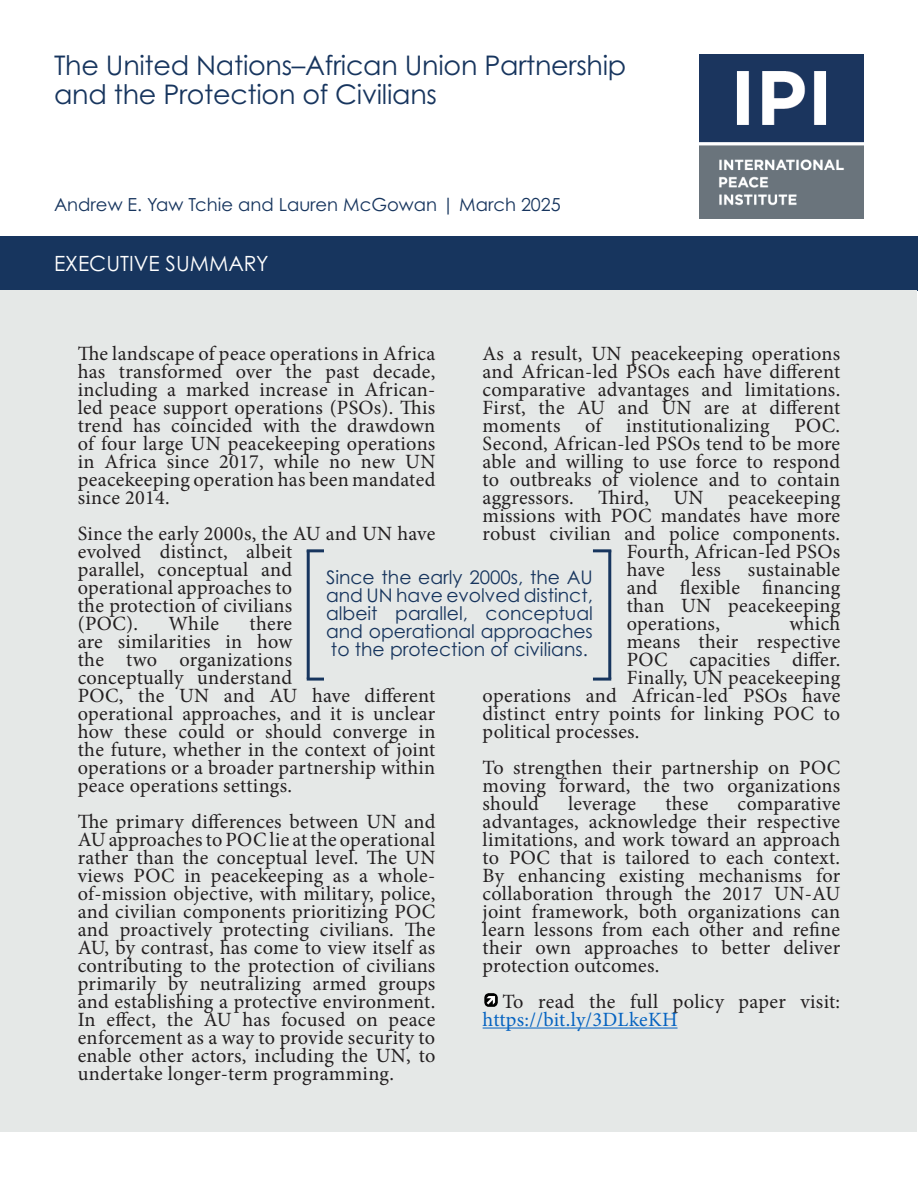
<style>
.page{position:relative;width:918px;height:1188px;background:#fff}
.page>*{position:absolute;margin:0;border:0;box-sizing:border-box;transform-origin:0 0}
.t1{font:27px/28.5px "Century Gothic Pro";letter-spacing:-.01em;color:#17355e}
.t2{font:21px "Century Gothic Pro";color:#fff}
.t3{font:20.25px/18px "Minion Pro";letter-spacing:.015em;color:#231f20;text-align:justify}
.t4{font:20.25px "Minion Pro";letter-spacing:.005em;color:#0563c1}
.t5{font:18.75px/18px "Century Gothic Pro";color:#17355e;text-align:justify}
.t6{font:18px "Century Gothic Pro";color:#17355e}
</style>
<div class="page">
<div style="left:0;top:236px;width:918px;height:55px;background:#17355e"></div>
<div style="left:1px;top:290px;width:916px;height:841px;background:#e5e8e7"></div>
<hr style="left:483px;top:1028px;width:195px;height:1px;background:#0563c1">
<img style="left:700px;top:54px;width:164px;height:164px">
<hr style="left:307px;top:550px;width:3px;height:129px;background:#17355e">
<hr style="left:307px;top:549px;width:17px;height:3px;background:#17355e">
<hr style="left:307px;top:678px;width:17px;height:3px;background:#17355e">
<hr style="left:608px;top:550px;width:3px;height:129px;background:#17355e">
<hr style="left:593px;top:549px;width:18px;height:3px;background:#17355e">
<hr style="left:593px;top:678px;width:18px;height:3px;background:#17355e">
<img style="left:484px;top:993px;width:13px;height:14px">
<p class="t1" style="left:54px;top:51px;width:574px">The United Nations–African Union Partnership and the Protection of Civilians</p>
<p class="t6" style="left:54px;top:194px;width:508px">Andrew E. Yaw Tchie and Lauren McGowan | March 2025</p>
<p class="t2" style="left:54px;top:251px;width:216px">EXECUTIVE SUMMARY</p>
<p class="t3" style="left:78px;top:345px;width:359px">The landscape of peace operations in Africa has transformed over the past decade, including a marked increase in African&shy;led peace support operations (PSOs). This trend has coincided with the drawdown of four large UN peacekeeping operations in Africa since 2017, while no new UN peacekeeping operation has been mandated since 2014.</p>
<p class="t3" style="left:78px;top:525px;width:359px;text-align:left">Since the early 2000s, the AU and UN have evolved distinct, albeit<br>parallel, conceptual and<br>operational approaches to<br>the protection of civilians<br>(POC).</p>
<p class="t3" style="left:483px;top:345px;width:359px">As a result, UN peacekeeping operations</p>
<p class="t3" style="left:483px;top:363px;width:359px">and African-led PSOs each have different</p>
<p class="t3" style="left:483px;top:381px;width:359px">comparative advantages and limitations.</p>
<p class="t3" style="left:483px;top:399px;width:359px">First, the AU and UN are at different</p>
<p class="t3" style="left:483px;top:417px;width:359px">moments of institutionalizing POC.</p>
<p class="t3" style="left:483px;top:435px;width:359px">Second, African-led PSOs tend to be more</p>
<p class="t3" style="left:483px;top:453px;width:359px">able and willing to use force to respond</p>
<p class="t3" style="left:483px;top:471px;width:359px">to outbreaks of violence and to contain</p>
<p class="t3" style="left:483px;top:489px;width:359px">aggressors. Third, UN peacekeeping</p>
<p class="t3" style="left:483px;top:507px;width:359px">missions with POC mandates have more</p>
<p class="t3" style="left:483px;top:525px;width:359px">robust civilian and police components.</p>
<p class="t3" style="left:627px;top:543px;width:215px">Fourth, African-led PSOs</p>
<p class="t3" style="left:627px;top:561px;width:40px">have</p>
<p class="t3" style="left:692px;top:561px;width:31px">less</p>
<p class="t3" style="left:627px;top:561px;width:215px;text-indent:121px">sustainable and flexible financing than UN peacekeeping operations,</p>
<p class="t5" style="left:326px;top:568px;width:268px">Since the early 2000s, the AU and UN have evolved distinct, albeit parallel, conceptual and operational approaches to the protection of civilians.</p>
<p class="t3" style="left:78px;top:615px;width:359px;text-align:left;text-indent:172px">there<br>are similarities in how<br>the two organizations<br>conceptually understand<br>POC, the UN and AU have different operational approaches, and it is unclear how these could or should converge in the future, whether in the context of joint operations or a broader partnership within peace operations settings.</p>
<p class="t3" style="left:78px;top:813px;width:359px">The primary differences between UN and AU approaches to POC lie at the operational rather than the conceptual level. The UN views POC in peacekeeping as a whole&shy;of-mission objective, with military, police, and civilian components prioritizing POC and proactively protecting civilians. The AU, by contrast, has come to view itself as contributing to the protection of civilians primarily by neutralizing armed groups and establishing a protective environment.<br>In effect, the AU has focused on peace enforcement as a way to provide security to enable other actors, including the UN, to undertake longer-term programming.</p>
<p class="t3" style="left:169px;top:615px;width:52px">While</p>
<p class="t3" style="left:790px;top:615px;width:52px">which</p>
<p class="t3" style="left:627px;top:633px;width:215px">means their respective</p>
<p class="t3" style="left:627px;top:651px;width:215px">POC capacities differ.</p>
<p class="t3" style="left:627px;top:669px;width:215px">Finally, UN peacekeeping</p>
<p class="t3" style="left:483px;top:687px;width:359px">operations and African-led PSOs have</p>
<p class="t3" style="left:483px;top:705px;width:359px">distinct entry points for linking POC to</p>
<p class="t3" style="left:483px;top:723px;width:158px">political processes.</p>
<p class="t3" style="left:483px;top:759px;width:359px">To strengthen their partnership on POC moving forward, the two organizations should</p>
<p class="t3" style="left:568px;top:795px;width:70px">leverage</p>
<p class="t3" style="left:665px;top:795px;width:45px">these</p>
<p class="t3" style="left:483px;top:795px;width:359px;text-indent:255px">comparative advantages, acknowledge their respective limitations, and work toward an approach to POC that is tailored to each context.<br>By enhancing existing mechanisms for collaboration through the 2017 UN-AU joint framework, both organizations can learn lessons from each other and refine their own approaches to better deliver protection outcomes.</p>
<p class="t3" style="left:502px;top:993px;width:339px">To read the full policy paper visit:</p>
<p class="t4" style="left:483px;top:1006px;width:196px">https://bit.ly/3DLkeKH</p>
</div>
